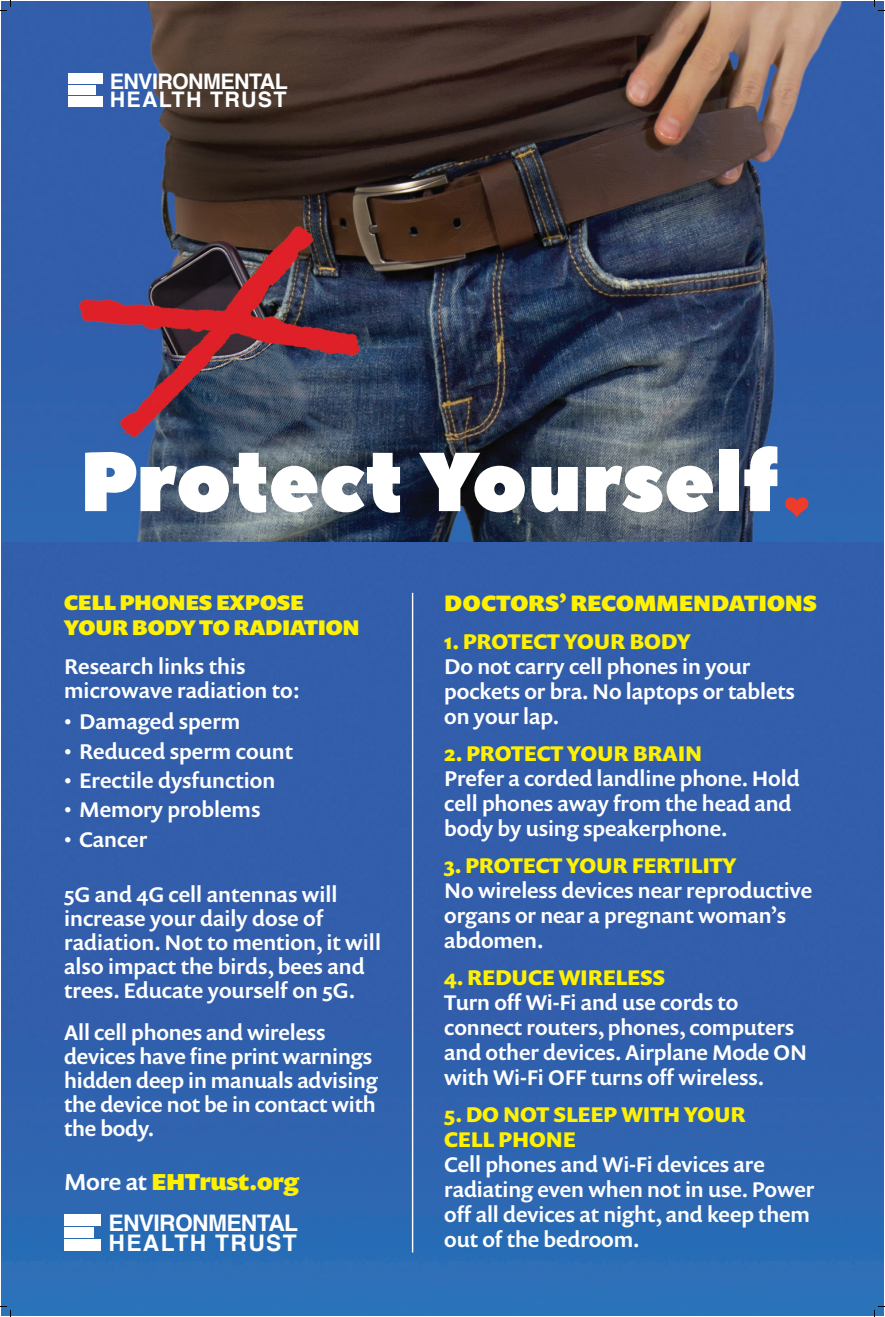
<style>
.page{position:relative;width:885px;height:1317px;background:#fff}
.page>*{position:absolute;margin:0;border:0;box-sizing:border-box;transform-origin:0 0}
.t1{font:83.3px "Peace Sans";color:#fff}
.t2{font:900 23.4px "Prenton RP Pro";letter-spacing:-.01em;color:#fff101}
.t3{font:700 22.85px/19.7px "Helvetica";letter-spacing:-.03em;color:#fff}
.t4{font:900 22.55px "Prenton RP Pro";color:#fff101}
.t5{font:500 21.5px/25px "Prenton RP Pro";letter-spacing:-.005em;color:#fff}
.t6{font:700 21.5px/25px "Prenton RP Pro";letter-spacing:-.005em;color:#fff101}
.t7{font:900 21.5px/25px "Prenton RP Pro";letter-spacing:-.01em;color:#fff101}
.t8{font:700 21.45px/18.5px "Helvetica";letter-spacing:-.03em;color:#fff}
.s1{font-weight:500;color:#fff}
</style>
<div class="page">
<img style="left:2px;top:2px;width:882px;height:1314px">
<svg style="left:784px;top:496px;width:25px;height:22px"></svg>
<div style="left:68px;top:73px;width:34px;height:11px;background:#fff"></div>
<div style="left:68px;top:85px;width:27px;height:10px;background:#fff"></div>
<div style="left:68px;top:96px;width:34px;height:11px;background:#fff"></div>
<hr style="left:412px;top:593px;width:1px;height:659px;background:#fff">
<div style="left:64px;top:1214px;width:37px;height:12px;background:#fff"></div>
<div style="left:64px;top:1228px;width:29px;height:10px;background:#fff"></div>
<div style="left:64px;top:1239px;width:37px;height:12px;background:#fff"></div>
<svg style="left:0;top:0;width:11px;height:11px"></svg>
<svg style="left:0;top:1306px;width:11px;height:11px"></svg>
<svg style="left:874px;top:0;width:11px;height:11px"></svg>
<svg style="left:874px;top:1306px;width:11px;height:11px"></svg>
<p class="t8" style="left:110px;top:72px;width:180px">ENVIRONMENTAL<br>HEALTH TRUST</p>
<h1 class="t1" style="left:80px;top:426px;width:701px">Protect Yourself</h1>
<p class="t7" style="left:64px;top:590px;width:297px">CELL PHONES EXPOSE<br>YOUR BODY TO RADIATION</p>
<p class="t5" style="left:64px;top:654px;width:237px;line-height:24px">Research links this microwave radiation to:</p>
<p class="t5" style="left:64px;top:709px;width:178px">• Damaged sperm</p>
<p class="t5" style="left:64px;top:738px;width:230px">• Reduced sperm count</p>
<p class="t5" style="left:64px;top:767px;width:213px">• Erectile dysfunction</p>
<p class="t5" style="left:64px;top:796px;width:198px">• Memory problems</p>
<p class="t5" style="left:64px;top:826px;width:85px">• Cancer</p>
<p class="t5" style="left:64px;top:882px;width:318px;line-height:24px">5G and 4G cell antennas will increase your daily dose of radiation. Not to mention, it will also impact the birds, bees and trees. Educate yourself on 5G.</p>
<p class="t5" style="left:64px;top:1020px;width:315px;line-height:24px">All cell phones and wireless devices have fine print warnings hidden deep in manuals advising the device not be in contact with the body.</p>
<p class="t2" style="left:64px;top:1167px;width:236px"><span class="s1">More at</span> EHTrust.org</p>
<p class="t3" style="left:108px;top:1214px;width:191px">ENVIRONMENTAL<br>HEALTH TRUST</p>
<p class="t4" style="left:444px;top:589px;width:374px">DOCTORS’ RECOMMENDATIONS</p>
<p class="t6" style="left:444px;top:629px;width:248px">1. PROTECT YOUR BODY</p>
<p class="t5" style="left:444px;top:654px;width:352px">Do not carry cell phones in your pockets or bra. No laptops or tablets on your lap.</p>
<p class="t6" style="left:444px;top:741px;width:259px">2. PROTECT YOUR BRAIN</p>
<p class="t5" style="left:444px;top:766px;width:357px">Prefer a corded landline phone. Hold cell phones away from the head and body by using speakerphone.</p>
<p class="t6" style="left:444px;top:853px;width:294px">3. PROTECT YOUR FERTILITY</p>
<p class="t5" style="left:444px;top:878px;width:369px">No wireless devices near reproductive organs or near a pregnant woman’s abdomen.</p>
<p class="t6" style="left:444px;top:965px;width:222px">4. REDUCE WIRELESS</p>
<p class="t5" style="left:444px;top:990px;width:364px">Turn off Wi-Fi and use cords to connect routers, phones, computers and other devices. Airplane Mode ON with Wi-Fi OFF turns off wireless.</p>
<p class="t6" style="left:444px;top:1102px;width:303px">5. DO NOT SLEEP WITH YOUR<br>CELL PHONE</p>
<p class="t5" style="left:444px;top:1152px;width:372px">Cell phones and Wi-Fi devices are radiating even when not in use. Power off all devices at night, and keep them out of the bedroom.</p>
</div>
